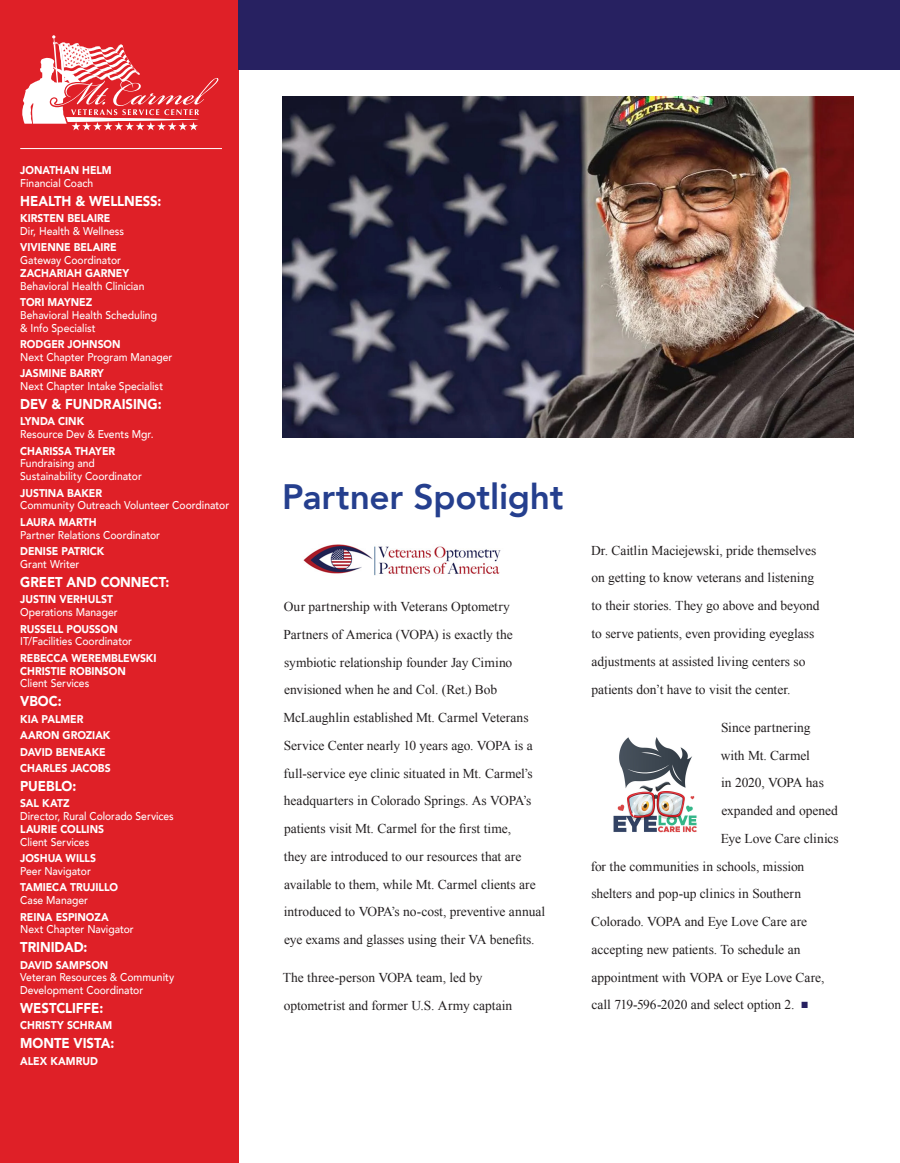
<style>
.page{position:relative;width:900px;height:1163px;background:#fff}
.page>*{position:absolute;margin:0;border:0;box-sizing:border-box;transform-origin:0 0}
.t1{font:800 35.25px "Avenir";letter-spacing:-.01em;color:#253f8e}
.t2{font:900 14.25px "Avenir";letter-spacing:-.005em;color:#fff;scale:.92 1}
.t3{font:13.5px/27.8px "Times New Roman";letter-spacing:-.005em;color:#231f20}
.t4{font:500 11.25px/12.8px "Avenir";color:#fff;scale:.92 1}
.t5{font:900 11.25px/12.8px "Avenir";color:#fff;scale:.92 1}
.t6{font:500 11.25px/12.8px "Avenir";color:#fff;scale:.91 1}
.s1{font-weight:900}
.s2{font-weight:500}
.s3{color:#272161}
</style>
<div class="page">
<div style="left:0;top:0;width:239px;height:1162px;background:#df2027"></div>
<svg style="left:22px;top:35px;width:196px;height:95px"></svg>
<hr style="left:20px;top:148px;width:202px;height:1px;background:#fff">
<div style="left:239px;top:0;width:661px;height:69px;background:#272161"></div>
<img style="left:282px;top:96px;width:571px;height:341px">
<img style="left:613px;top:737px;width:84px;height:96px">
<img style="left:303px;top:544px;width:198px;height:32px">
<p class="t4" style="left:20px;top:163px;width:101px"><span class="s1">JONATHAN HELM<br></span>Financial Coach</p>
<p class="t2" style="left:20px;top:188px;width:155px">HEALTH &amp; WELLNESS:</p>
<p class="t4" style="left:20px;top:211px;width:114px"><span class="s1">KIRSTEN BELAIRE<br></span>Dir, Health &amp; Wellness</p>
<p class="t4" style="left:20px;top:240px;width:137px"><span class="s1">VIVIENNE BELAIRE<br></span>Gateway Coordinator<br><span class="s1">ZACHARIAH GARNEY<br></span>Behavioral Health Clinician</p>
<p class="t4" style="left:20px;top:295px;width:150px"><span class="s1">TORI MAYNEZ<br></span>Behavioral Health Scheduling &amp; Info Specialist</p>
<p class="t4" style="left:20px;top:337px;width:167px"><span class="s1">RODGER JOHNSON<br></span>Next Chapter Program Manager</p>
<p class="t4" style="left:20px;top:366px;width:157px"><span class="s1">JASMINE BARRY<br></span>Next Chapter Intake Specialist</p>
<p class="t2" style="left:20px;top:392px;width:155px">DEV &amp; FUNDRAISING:</p>
<p class="t4" style="left:20px;top:414px;width:146px"><span class="s1">LYNDA CINK<br></span>Resource Dev &amp; Events Mgr.</p>
<p class="t4" style="left:20px;top:444px;width:134px"><span class="s1">CHARISSA THAYER<br></span>Fundraising and<br>Sustainability Coordinator</p>
<p class="t4" style="left:20px;top:486px;width:229px"><span class="s1">JUSTINA BAKER<br></span>Community Outreach Volunteer Coordinator</p>
<p class="t4" style="left:20px;top:515px;width:153px"><span class="s1">LAURA MARTH<br></span>Partner Relations Coordinator</p>
<p class="t5" style="left:20px;top:544px;width:93px">DENISE PATRICK<br><span class="s2">Grant Writer</span></p>
<p class="t2" style="left:20px;top:569px;width:163px">GREET AND CONNECT:</p>
<p class="t4" style="left:20px;top:592px;width:107px"><span class="s1">JUSTIN VERHULST<br></span>Operations Manager</p>
<p class="t4" style="left:20px;top:621px;width:123px"><span class="s1">RUSSELL POUSSON<br></span>IT/Facilities Coordinator</p>
<p class="t5" style="left:20px;top:651px;width:150px">REBECCA WEREMBLEWSKI<br>CHRISTIE ROBINSON<br><span class="s2">Client Services</span></p>
<p class="t2" style="left:20px;top:689px;width:46px">VBOC:</p>
<p class="t5" style="left:20px;top:712px;width:70px">KIA PALMER</p>
<p class="t5" style="left:20px;top:728px;width:100px">AARON GROZIAK</p>
<p class="t5" style="left:20px;top:745px;width:94px">DAVID BENEAKE</p>
<p class="t5" style="left:20px;top:761px;width:100px">CHARLES JACOBS</p>
<p class="t2" style="left:20px;top:773px;width:62px">PUEBLO:</p>
<p class="t6" style="left:20px;top:796px;width:170px"><span class="s1">SAL KATZ<br></span>Director, Rural Colorado Services<br><span class="s1">LAURIE COLLINS<br></span>Client Services</p>
<p class="t4" style="left:20px;top:851px;width:84px"><span class="s1">JOSHUA WILLS<br></span>Peer Navigator</p>
<p class="t5" style="left:20px;top:880px;width:108px">TAMIECA TRUJILLO<br><span class="s2">Case Manager</span></p>
<p class="t4" style="left:20px;top:909px;width:125px"><span class="s1">REINA ESPINOZA<br></span>Next Chapter Navigator</p>
<p class="t2" style="left:20px;top:935px;width:75px">TRINIDAD:</p>
<p class="t4" style="left:20px;top:957px;width:169px"><span class="s1">DAVID SAMPSON<br></span>Veteran Resources &amp; Community<br>Development Coordinator</p>
<p class="t2" style="left:20px;top:995px;width:92px">WESTCLIFFE:</p>
<p class="t5" style="left:20px;top:1018px;width:101px">CHRISTY SCHRAM</p>
<p class="t2" style="left:20px;top:1031px;width:104px">MONTE VISTA:</p>
<p class="t5" style="left:20px;top:1054px;width:86px">ALEX KAMRUD</p>
<p class="t1" style="left:282px;top:470px;width:283px">Partner Spotlight</p>
<p class="t3" style="left:283px;top:592px;width:263px">Our partnership with Veterans Optometry Partners of America (VOPA) is exactly the symbiotic relationship founder Jay Cimino envisioned when he and Col. (Ret.) Bob McLaughlin established Mt. Carmel Veterans Service Center nearly 10 years ago. VOPA is a full-service eye clinic situated in Mt. Carmel’s headquarters in Colorado Springs. As VOPA’s patients visit Mt. Carmel for the first time,<br>they are introduced to our resources that are available to them, while Mt. Carmel clients are introduced to VOPA’s no-cost, preventive annual eye exams and glasses using their VA benefits.</p>
<p class="t3" style="left:283px;top:963px;width:231px">The three-person VOPA team, led by optometrist and former U.S. Army captain</p>
<p class="t3" style="left:591px;top:536px;width:230px">Dr. Caitlin Maciejewski, pride themselves on getting to know veterans and listening to their stories. They go above and beyond to serve patients, even providing eyeglass adjustments at assisted living centers so patients don’t have to visit the center.</p>
<p class="t3" style="left:721px;top:713px;width:91px">Since partnering</p>
<p class="t3" style="left:721px;top:741px;width:91px">with Mt. Carmel</p>
<p class="t3" style="left:721px;top:768px;width:104px">in 2020, VOPA has</p>
<p class="t3" style="left:721px;top:796px;width:118px">expanded and opened</p>
<p class="t3" style="left:721px;top:824px;width:119px">Eye Love Care clinics</p>
<p class="t3" style="left:591px;top:852px;width:215px">for the communities in schools, mission</p>
<p class="t3" style="left:592px;top:879px;width:211px">shelters and pop-up clinics in Southern</p>
<p class="t3" style="left:591px;top:907px;width:217px">Colorado. VOPA and Eye Love Care are</p>
<p class="t3" style="left:592px;top:935px;width:210px">accepting new patients. To schedule an</p>
<p class="t3" style="left:592px;top:963px;width:234px">appointment with VOPA or Eye Love Care,</p>
<p class="t3" style="left:592px;top:990px;width:218px">call 719-596-2020 and select option 2. <span class="s3">■</span></p>
</div>
